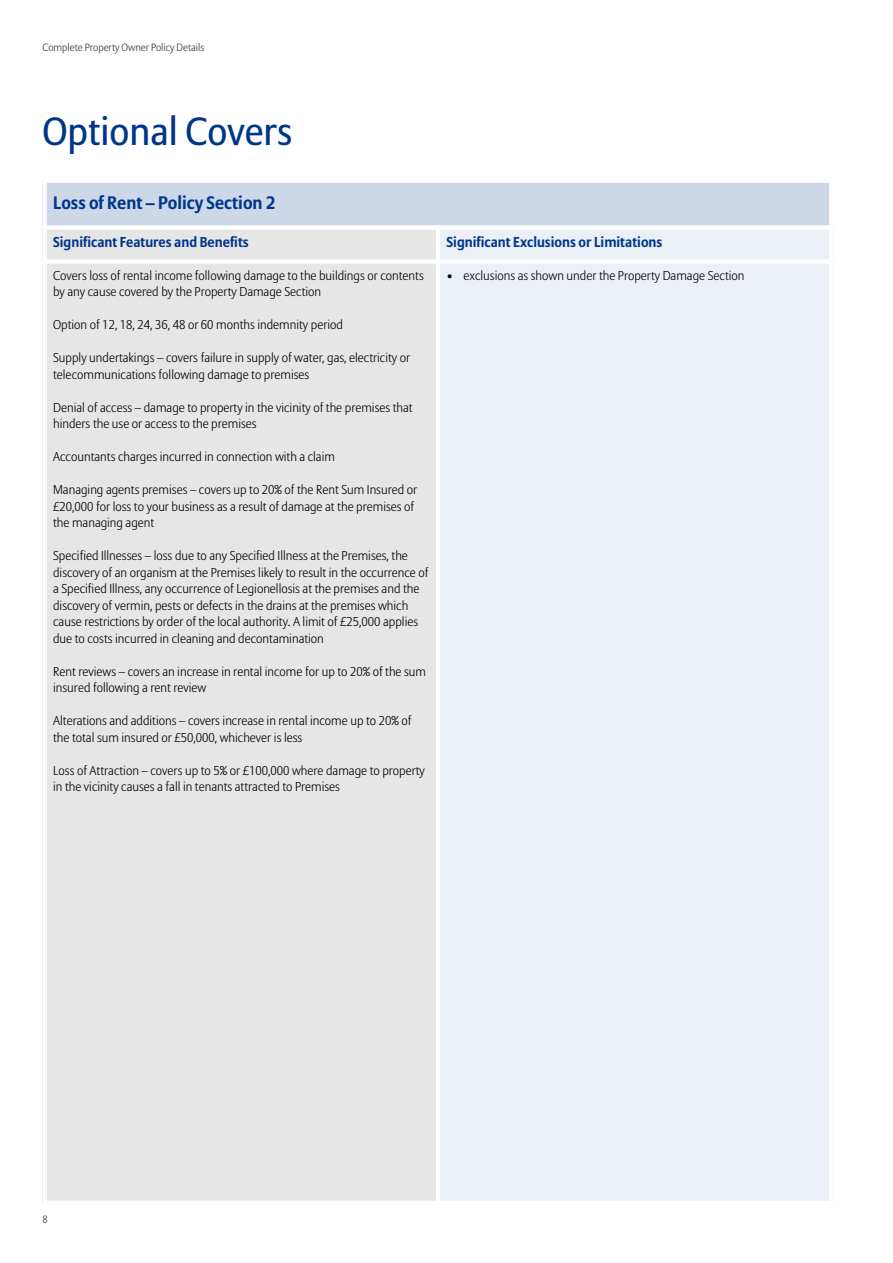
<style>
.page{position:relative;width:893px;height:1263px;background:#fff}
.page>*{position:absolute;margin:0;border:0;box-sizing:border-box;transform-origin:0 0}
.t1{font:39px "Allianz Sans";color:#003689}
.t2{font:700 18px "Allianz Sans";color:#003689}
.t3{font:700 14.25px "Allianz Sans";color:#003689}
.t4{font:300 12.75px/16.5px "Allianz Sans";color:#000}
.t5{font:300 10.5px "Allianz Sans";color:#333}
</style>
<div class="page">
<div style="left:43px;top:179px;width:788px;height:48px;background:#ccd7e8"></div>
<div style="left:43px;top:227px;width:395px;height:34px;background:#e6e6e6"></div>
<div style="left:438px;top:227px;width:395px;height:34px;background:#ebeff6"></div>
<div style="left:43px;top:261px;width:395px;height:944px;background:#e6e6e6"></div>
<div style="left:438px;top:261px;width:395px;height:944px;background:#ebeff6"></div>
<hr style="left:43px;top:179px;width:4px;height:1026px;background:#fff">
<hr style="left:436px;top:225px;width:4px;height:980px;background:#fff">
<hr style="left:829px;top:179px;width:4px;height:1026px;background:#fff">
<hr style="left:43px;top:179px;width:790px;height:4px;background:#fff">
<div style="left:43px;top:225px;width:790px;height:5px;background:#fff"></div>
<div style="left:43px;top:259px;width:790px;height:5px;background:#fff"></div>
<hr style="left:43px;top:1201px;width:790px;height:4px;background:#fff">
<p class="t5" style="left:43px;top:43px;width:163px">Complete Property Owner Policy Details</p>
<h1 class="t1" style="left:43px;top:115px;width:251px">Optional Covers</h1>
<h2 class="t2" style="left:53px;top:195px;width:224px">Loss of Rent – Policy Section 2</h2>
<p class="t3" style="left:53px;top:236px;width:197px">Significant Features and Benefits</p>
<p class="t3" style="left:446px;top:236px;width:217px">Significant Exclusions or Limitations</p>
<p class="t4" style="left:53px;top:268px;width:372px">Covers loss of rental income following damage to the buildings or contents by any cause covered by the Property Damage Section</p>
<p class="t4" style="left:53px;top:318px;width:291px">Option of 12, 18, 24, 36, 48 or 60 months indemnity period</p>
<p class="t4" style="left:53px;top:351px;width:359px">Supply undertakings – covers failure in supply of water, gas, electricity or telecommunications following damage to premises</p>
<p class="t4" style="left:53px;top:400px;width:361px">Denial of access – damage to property in the vicinity of the premises that hinders the use or access to the premises</p>
<p class="t4" style="left:53px;top:450px;width:283px">Accountants charges incurred in connection with a claim</p>
<p class="t4" style="left:53px;top:483px;width:366px">Managing agents premises – covers up to 20% of the Rent Sum Insured or £20,000 for loss to your business as a result of damage at the premises of the managing agent</p>
<p class="t4" style="left:53px;top:549px;width:377px">Specified Illnesses – loss due to any Specified Illness at the Premises, the discovery of an organism at the Premises likely to result in the occurrence of a Specified Illness, any occurrence of Legionellosis at the premises and the discovery of vermin, pests or defects in the drains at the premises which cause restrictions by order of the local authority. A limit of £25,000 applies due to costs incurred in cleaning and decontamination</p>
<p class="t4" style="left:53px;top:664px;width:374px">Rent reviews – covers an increase in rental income for up to 20% of the sum insured following a rent review</p>
<p class="t4" style="left:53px;top:714px;width:360px">Alterations and additions – covers increase in rental income up to 20% of the total sum insured or £50,000, whichever is less</p>
<p class="t4" style="left:53px;top:763px;width:373px">Loss of Attraction – covers up to 5% or £100,000 where damage to property in the vicinity causes a fall in tenants attracted to Premises</p>
<p class="t4" style="left:446px;top:268px;width:300px">• exclusions as shown under the Property Damage Section</p>
<p class="t5" style="left:43px;top:1215px;width:7px">8</p>
</div>
